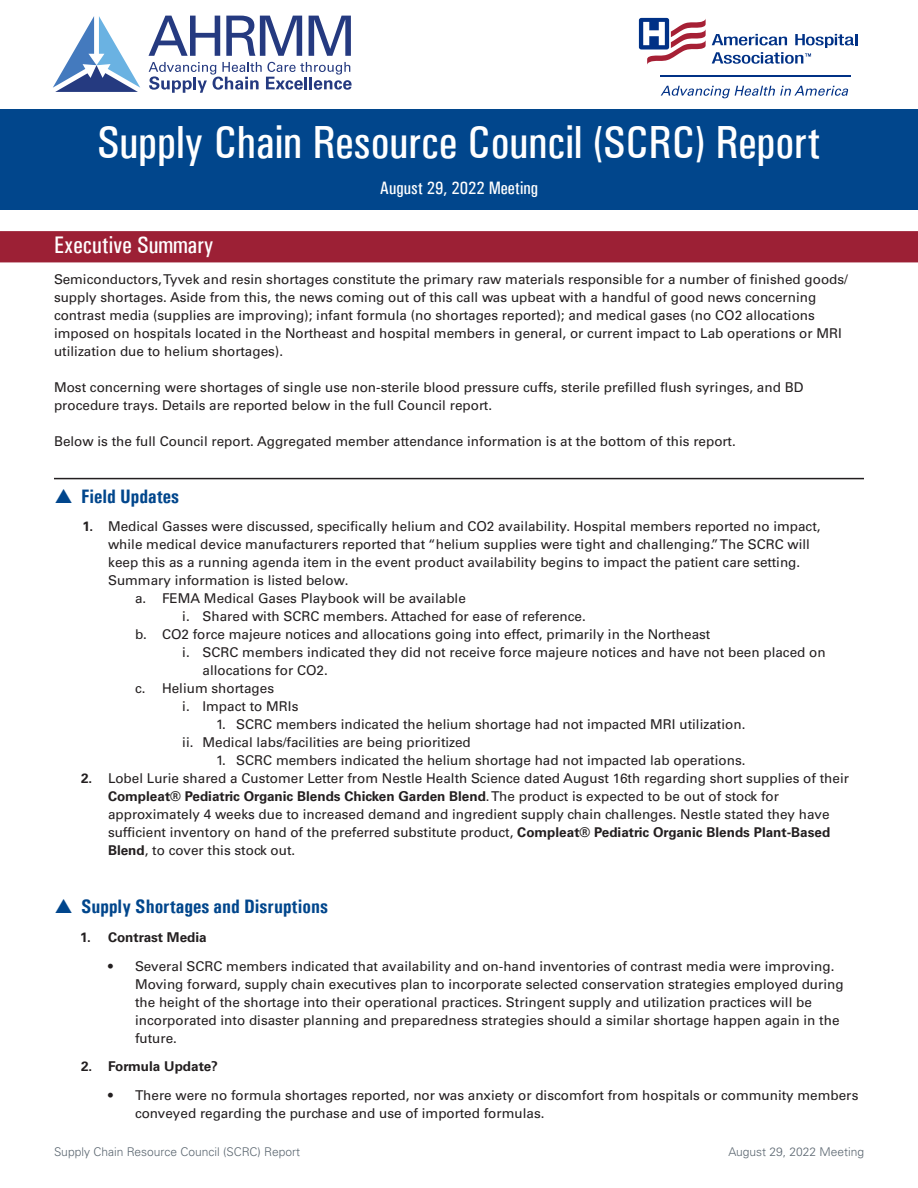
<style>
.page{position:relative;width:918px;height:1188px;background:#fff}
.page>*{position:absolute;margin:0;border:0;box-sizing:border-box;transform-origin:0 0}
.t1{font:500 condensed 46.5px "Univers";color:#fff}
.t2{font:500 condensed 24px "Univers";color:#fff}
.t3{font:700 condensed 19.5px "Univers";color:#01468c}
.t4{font:500 condensed 18px "Univers";color:#fff}
.t5{font:13.5px/18px "Univers LT Std";color:#231f20}
.t6{font:700 13.5px "Univers LT Std";color:#231f20}
.t7{font:300 12px "Univers LT Std";color:#5b6670}
.s1{font-weight:700}
</style>
<div class="page">
<div style="left:0;top:109px;width:918px;height:101px;background:#01468c"></div>
<svg style="left:149px;top:16px;width:71px;height:40px"></svg>
<svg style="left:226px;top:16px;width:76px;height:40px"></svg>
<svg style="left:309px;top:16px;width:42px;height:40px"></svg>
<svg style="left:53px;top:16px;width:87px;height:76px"></svg>
<svg style="left:149px;top:62px;width:203px;height:31px"></svg>
<hr style="left:660px;top:75px;width:191px;height:1px;background:#003186">
<svg style="left:661px;top:86px;width:187px;height:12px"></svg>
<svg style="left:638px;top:17px;width:219px;height:48px"></svg>
<div style="left:1px;top:232px;width:916px;height:30px;background:#9c2035"></div>
<div style="left:0;top:231px;width:918px;height:31px;border:2px solid #9c2035"></div>
<hr style="left:54px;top:478px;width:810px;height:1px;background:#231f20">
<p class="t1" style="left:97px;top:115px;width:725px">Supply Chain Resource Council (SCRC) Report</p>
<p class="t4" style="left:380px;top:178px;width:160px">August 29, 2022 Meeting</p>
<p class="t2" style="left:54px;top:231px;width:161px">Executive Summary</p>
<p class="t5" style="left:54px;top:271px;width:796px">Semiconductors, Tyvek and resin shortages constitute the primary raw materials responsible for a number of finished goods/ supply shortages. Aside from this, the news coming out of this call was upbeat with a handful of good news concerning contrast media (supplies are improving); infant formula (no shortages reported); and medical gases (no CO2 allocations imposed on hospitals located in the Northeast and hospital members in general, or current impact to Lab operations or MRI utilization due to helium shortages).</p>
<p class="t5" style="left:54px;top:379px;width:751px">Most concerning were shortages of single use non-sterile blood pressure cuffs, sterile prefilled flush syringes, and BD procedure trays. Details are reported below in the full Council report.</p>
<p class="t5" style="left:54px;top:433px;width:683px">Below is the full Council report. Aggregated member attendance information is at the bottom of this report.</p>
<p class="t3" style="left:81px;top:484px;width:100px">Field Updates</p>
<p class="t5" style="left:108px;top:518px;width:714px;text-indent:-25px"><span class="s1">1.</span> Medical Gasses were discussed, specifically helium and CO2 availability. Hospital members reported no impact, while medical device manufacturers reported that “helium supplies were tight and challenging.” The SCRC will keep this as a running agenda item in the event product availability begins to impact the patient care setting.</p>
<p class="t5" style="left:108px;top:572px;width:242px">Summary information is listed below.</p>
<p class="t5" style="left:135px;top:590px;width:332px">a. FEMA Medical Gases Playbook will be available</p>
<p class="t5" style="left:182px;top:608px;width:405px">i. Shared with SCRC members. Attached for ease of reference.</p>
<p class="t5" style="left:135px;top:626px;width:577px">b. CO2 force majeure notices and allocations going into effect, primarily in the Northeast</p>
<p class="t5" style="left:202px;top:644px;width:625px;text-indent:-20px">i. SCRC members indicated they did not receive force majeure notices and have not been placed on allocations for CO2.</p>
<p class="t5" style="left:135px;top:680px;width:141px">c. Helium shortages</p>
<p class="t5" style="left:182px;top:698px;width:118px">i. Impact to MRIs</p>
<p class="t5" style="left:216px;top:716px;width:531px">1. SCRC members indicated the helium shortage had not impacted MRI utilization.</p>
<p class="t5" style="left:182px;top:734px;width:290px">ii. Medical labs/facilities are being prioritized</p>
<p class="t5" style="left:216px;top:752px;width:531px">1. SCRC members indicated the helium shortage had not impacted lab operations.</p>
<p class="t5" style="left:108px;top:770px;width:743px;text-indent:-27px"><span class="s1">2.</span> Lobel Lurie shared a Customer Letter from Nestle Health Science dated August 16th regarding short supplies of their <span class="s1">Compleat® Pediatric Organic Blends Chicken Garden Blend</span>. The product is expected to be out of stock for approximately 4 weeks due to increased demand and ingredient supply chain challenges. Nestle stated they have sufficient inventory on hand of the preferred substitute product, <span class="s1">Compleat® Pediatric Organic Blends Plant-Based Blend</span>, to cover this stock out.</p>
<p class="t3" style="left:81px;top:895px;width:248px">Supply Shortages and Disruptions</p>
<p class="t6" style="left:80px;top:929px;width:128px">1. Contrast Media</p>
<p class="t5" style="left:135px;top:957px;width:710px;text-indent:-27px">• Several SCRC members indicated that availability and on-hand inventories of contrast media were improving.<br>Moving forward, supply chain executives plan to incorporate selected conservation strategies employed during the height of the shortage into their operational practices. Stringent supply and utilization practices will be incorporated into disaster planning and preparedness strategies should a similar shortage happen again in the future.</p>
<p class="t6" style="left:81px;top:1059px;width:138px">2. Formula Update?</p>
<p class="t5" style="left:135px;top:1087px;width:725px;text-indent:-27px">• There were no formula shortages reported, nor was anxiety or discomfort from hospitals or community members conveyed regarding the purchase and use of imported formulas.</p>
<p class="t7" style="left:54px;top:1145px;width:248px">Supply Chain Resource Council (SCRC) Report</p>
<p class="t7" style="left:728px;top:1145px;width:137px">August 29, 2022 Meeting</p>
</div>
